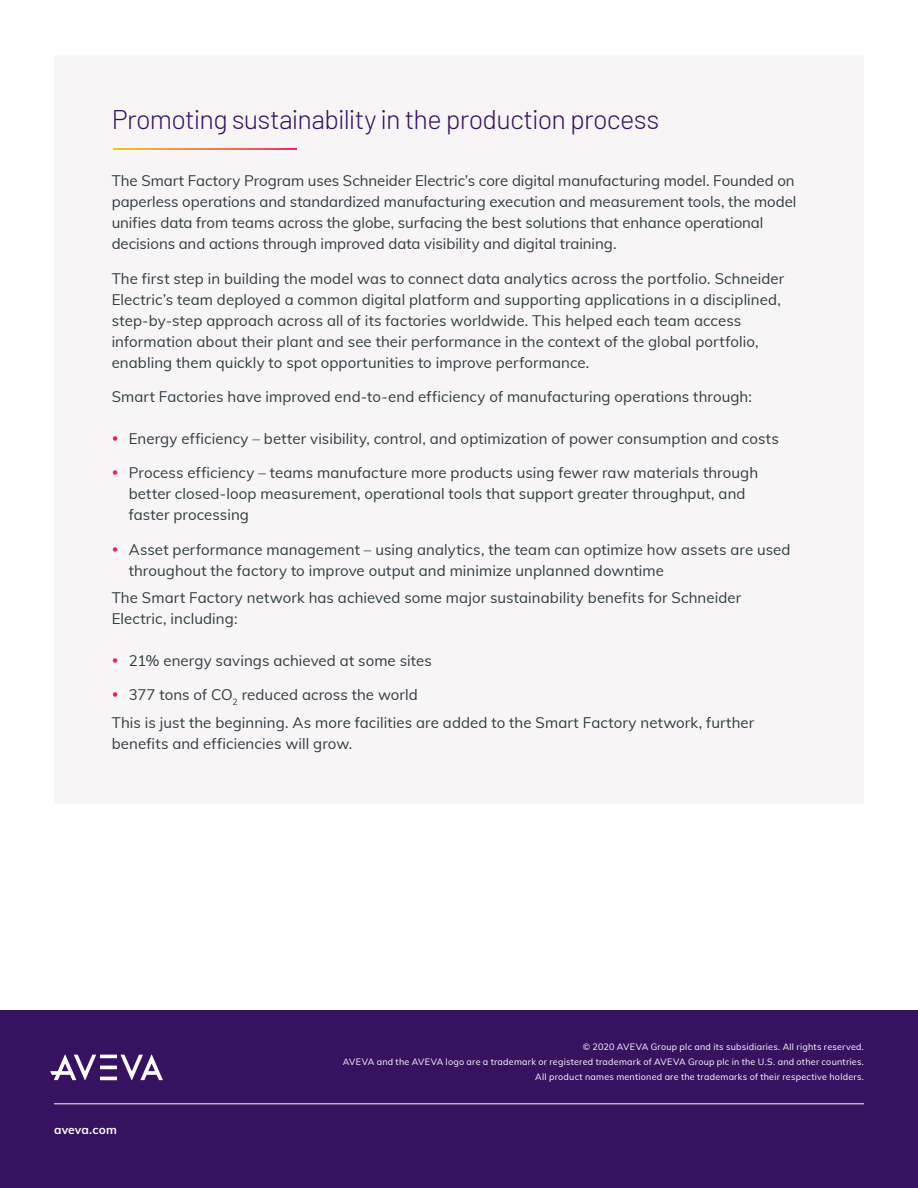
<style>
.page{position:relative;width:918px;height:1188px;background:#fff}
.page>*{position:absolute;margin:0;border:0;box-sizing:border-box;transform-origin:0 0}
.H3_Internal_Pages{font:300 27px "Barlow";letter-spacing:-.025em;color:#371260}
.Body_Copy{font:15px/21px "Muli";letter-spacing:.005em;color:#2f3b41}
.t1{font:700 12px "Muli";letter-spacing:.01em;color:#fff}
.t2{font:9px/15px "Muli";letter-spacing:.025em;color:#fff;text-align:right}
</style>
<div class="page">
<div style="left:0;top:1010px;width:918px;height:178px;background:#371260"></div>
<hr style="left:100px;top:1077px;width:17px;height:3px;background:#fff">
<hr style="left:100px;top:1066px;width:17px;height:3px;background:#fff">
<hr style="left:100px;top:1055px;width:17px;height:3px;background:#fff">
<svg style="left:50px;top:1055px;width:46px;height:25px"></svg>
<svg style="left:121px;top:1055px;width:42px;height:25px"></svg>
<hr style="left:54px;top:1104px;width:810px;height:1px;background:#fff">
<div style="left:54px;top:55px;width:809px;height:749px;background:#f8f5f6"></div>
<svg style="left:113px;top:149px;width:183px;height:1px"></svg>
<p class="H3_Internal_Pages" style="left:112px;top:102px;width:549px">Promoting sustainability in the production process</p>
<p class="Body_Copy" style="left:112px;top:170px;width:686px">The Smart Factory Program uses Schneider Electric’s core digital manufacturing model. Founded on paperless operations and standardized manufacturing execution and measurement tools, the model unifies data from teams across the globe, surfacing the best solutions that enhance operational decisions and actions through improved data visibility and digital training.</p>
<p class="Body_Copy" style="left:112px;top:267px;width:674px">The first step in building the model was to connect data analytics across the portfolio. Schneider Electric’s team deployed a common digital platform and supporting applications in a disciplined, step-by-step approach across all of its factories worldwide. This helped each team access information about their plant and see their performance in the context of the global portfolio, enabling them quickly to spot opportunities to improve performance.</p>
<p class="Body_Copy" style="left:112px;top:386px;width:642px">Smart Factories have improved end-to-end efficiency of manufacturing operations through:</p>
<p class="Body_Copy" style="left:129px;top:427px;width:652px">Energy efficiency – better visibility, control, and optimization of power consumption and costs</p>
<p class="Body_Copy" style="left:129px;top:462px;width:631px">Process efficiency – teams manufacture more products using fewer raw materials through better closed-loop measurement, operational tools that support greater throughput, and faster processing</p>
<p class="Body_Copy" style="left:129px;top:538px;width:663px">Asset performance management – using analytics, the team can optimize how assets are used throughout the factory to improve output and minimize unplanned downtime</p>
<p class="Body_Copy" style="left:112px;top:587px;width:631px">The Smart Factory network has achieved some major sustainability benefits for Schneider<br>Electric, including:</p>
<p class="Body_Copy" style="left:129px;top:649px;width:305px">21% energy savings achieved at some sites</p>
<p class="Body_Copy" style="left:129px;top:684px;width:291px">377 tons of CO<sub>2</sub> reduced across the world</p>
<p class="Body_Copy" style="left:112px;top:711px;width:644px">This is just the beginning. As more facilities are added to the Smart Factory network, further benefits and efficiencies will grow.</p>
<p class="t1" style="left:54px;top:1121px;width:64px">aveva.com</p>
<p class="t2" style="left:343px;top:1039px;width:523px">© 2020 AVEVA Group plc and its subsidiaries. All rights reserved.<br>AVEVA and the AVEVA logo are a trademark or registered trademark of AVEVA Group plc in the U.S. and other countries.<br>All product names mentioned are the trademarks of their respective holders.</p>
</div>
